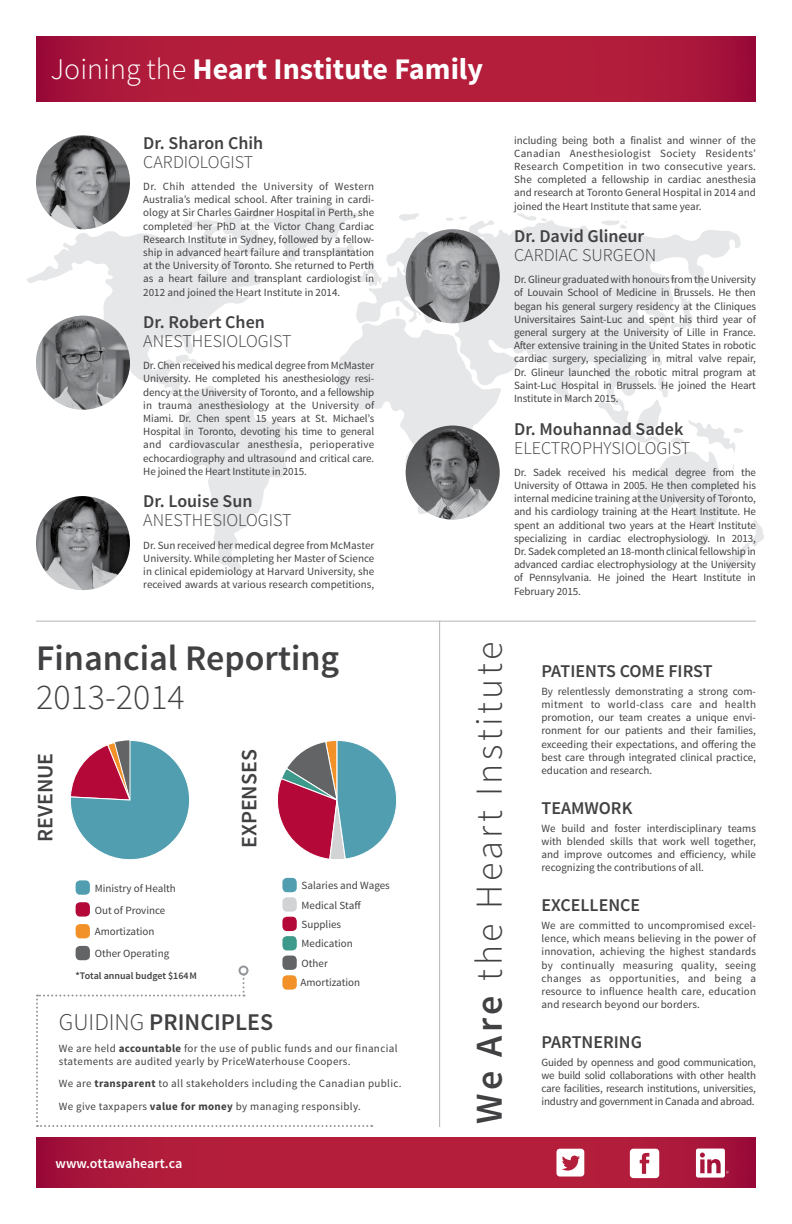
<style>
.page{position:relative;width:792px;height:1224px;background:#fff}
.page>*{position:absolute;margin:0;border:0;box-sizing:border-box;transform-origin:0 0}
.t1{font:300 38px "Source Sans Pro";letter-spacing:.09em;color:#414042}
.t2{font:600 36px "Source Sans Pro";color:#414042}
.t3{font:300 36px "Source Sans Pro";color:#414042}
.t4{font:700 30px "Source Sans Pro";color:#fff}
.t5{font:600 24px "Source Sans Pro";color:#414042}
.t6{font:600 22px "Source Sans Pro";color:#414042}
.t7{font:600 18px "Source Sans Pro";color:#414042}
.t8{font:300 18px "Source Sans Pro";color:#414042}
.t9{font:600 14px "Source Sans Pro";color:#fff}
.t10{font:11px/13.2px "Source Sans Pro";color:#414042;text-align:justify}
.t11{font:11px/13.2px "Source Sans Pro";letter-spacing:.03em;color:#414042}
.t12{font:600 10px "Source Sans Pro";color:#414042}
.s1{font-weight:300}
.s2{font-weight:700}
.s3{font-weight:600}
</style>
<div class="page">
<svg style="left:36px;top:1137px;width:720px;height:51px;background:#af1b3b"></svg>
<svg style="left:630px;top:1149px;width:29px;height:29px"></svg>
<svg style="left:556px;top:1149px;width:28px;height:28px"></svg>
<svg style="left:696px;top:1149px;width:33px;height:29px"></svg>
<svg style="left:181px;top:401px;width:113px;height:170px"></svg>
<svg style="left:27px;top:225px;width:223px;height:176px"></svg>
<svg style="left:175px;top:354px;width:40px;height:18px"></svg>
<svg style="left:336px;top:343px;width:164px;height:171px"></svg>
<svg style="left:182px;top:205px;width:178px;height:81px"></svg>
<svg style="left:354px;top:220px;width:387px;height:224px;fill:#e6e7e8"></svg>
<svg style="left:445px;top:217px;width:22px;height:4px"></svg>
<svg style="left:516px;top:213px;width:32px;height:9px"></svg>
<svg style="left:601px;top:220px;width:27px;height:9px"></svg>
<div style="left:657px;top:358px;width:5px;height:8px;background:#e6e7e8;border-radius:50%"></div>
<svg style="left:637px;top:375px;width:127px;height:199px"></svg>
<svg style="left:398px;top:213px;width:21px;height:8px"></svg>
<img style="left:36px;top:135px;width:94px;height:94px;border-radius:47px">
<img style="left:36px;top:316px;width:94px;height:94px;border-radius:47px">
<img style="left:36px;top:496px;width:94px;height:94px;border-radius:47px">
<img style="left:406px;top:229px;width:94px;height:94px;border-radius:47px">
<img style="left:406px;top:426px;width:94px;height:94px;border-radius:47px">
<svg style="left:36px;top:36px;width:720px;height:65px;background:#af1a3a"></svg>
<div style="left:282px;top:878px;width:15px;height:14px;background:#509eb0;border-radius:4px"></div>
<div style="left:282px;top:897px;width:15px;height:15px;background:#d1d3d4;border-radius:4px"></div>
<div style="left:282px;top:956px;width:15px;height:14px;background:#636466;border-radius:4px"></div>
<div style="left:282px;top:936px;width:15px;height:14px;background:#3d998b;border-radius:4px"></div>
<div style="left:282px;top:917px;width:15px;height:14px;background:#b30838;border-radius:4px"></div>
<div style="left:76px;top:880px;width:14px;height:15px;background:#509eb0;border-radius:4px"></div>
<div style="left:76px;top:902px;width:14px;height:15px;background:#b30838;border-radius:4px"></div>
<div style="left:76px;top:946px;width:14px;height:14px;background:#636466;border-radius:4px"></div>
<div style="left:76px;top:924px;width:14px;height:14px;background:#f29128;border-radius:4px"></div>
<hr style="left:439px;top:621px;width:1px;height:506px;background:#b1b4b6">
<hr style="left:36px;top:621px;width:720px;height:1px;background:#b1b4b6">
<svg style="left:36px;top:975px;width:336px;height:152px"></svg>
<div style="left:239px;top:966px;width:10px;height:10px;border:2px solid #939598;border-radius:50%"></div>
<svg style="left:70px;top:740px;width:120px;height:120px;background:#6d889b"></svg>
<svg style="left:277px;top:740px;width:120px;height:119px"></svg>
<h3 class="t4" style="left:50px;top:50px;width:434px"><span class="s1">Joining the</span> Heart Institute Family</h3>
<h3 class="t7" style="left:143px;top:131px;width:121px">Dr. Sharon Chih</h3>
<h3 class="t8" style="left:143px;top:151px;width:112px">CARDIOLOGIST</h3>
<p class="t10" style="left:143px;top:180px;width:233px">Dr. Chih attended the University of Western Australia’s medical school. After training in cardi&shy;ology at Sir Charles Gairdner Hospital in Perth, she completed her PhD at the Victor Chang Cardiac Research Institute in Sydney, followed by a fellow&shy;ship in advanced heart failure and transplantation at the University of Toronto. She returned to Perth as a heart failure and transplant cardiologist in 2012 and joined the Heart Institute in 2014.</p>
<h3 class="t7" style="left:143px;top:311px;width:123px">Dr. Robert Chen</h3>
<h3 class="t8" style="left:143px;top:330px;width:150px">ANESTHESIOLOGIST</h3>
<p class="t10" style="left:143px;top:359px;width:233px">Dr. Chen received his medical degree from McMaster University. He completed his anesthesiology resi&shy;dency at the University of Toronto, and a fellowship in trauma anesthesiology at the University of Miami. Dr. Chen spent 15 years at St. Michael’s Hospital in Toronto, devoting his time to general and cardiovascular anesthesia, perioperative echocardiography and ultrasound and critical care.<br>He joined the Heart Institute in 2015.</p>
<h3 class="t7" style="left:143px;top:490px;width:111px">Dr. Louise Sun</h3>
<h3 class="t8" style="left:143px;top:509px;width:150px">ANESTHESIOLOGIST</h3>
<p class="t10" style="left:143px;top:539px;width:233px">Dr. Sun received her medical degree from McMaster University. While completing her Master of Science in clinical epidemiology at Harvard University, she received awards at various research competitions,</p>
<h2 class="t2" style="left:36px;top:635px;width:305px">Financial Reporting</h2>
<h2 class="t3" style="left:36px;top:675px;width:150px">2013-2014</h2>
<h3 class="t6" style="left:31px;top:842px;width:91px;rotate:-90deg">REVENUE</h3>
<p class="t10" style="left:95px;top:877px;width:83px;line-height:21.8px">Ministry of Health<br>Out of Province</p>
<p class="t10" style="left:95px;top:947px;width:76px">Other Operating</p>
<p class="t10" style="left:95px;top:925px;width:61px">Amortization</p>
<p class="t12" style="left:76px;top:970px;width:123px">*Total annual budget $164M</p>
<h3 class="t6" style="left:235px;top:848px;width:100px;rotate:-90deg">EXPENSES</h3>
<p class="t10" style="left:302px;top:876px;width:90px;line-height:19.4px">Salaries and Wages<br>Medical Staff</p>
<p class="t10" style="left:302px;top:918px;width:41px">Supplies</p>
<p class="t10" style="left:302px;top:937px;width:53px">Medication</p>
<p class="t10" style="left:302px;top:957px;width:28px">Other</p>
<p class="t10" style="left:300px;top:976px;width:61px">Amortization</p>
<h3 class="t5" style="left:59px;top:1007px;width:216px"><span class="s1">GUIDING</span> PRINCIPLES</h3>
<p class="t11" style="left:59px;top:1042px;width:340px">We are held <span class="s2">accountable</span> for the use of public funds and our financial statements are audited yearly by PriceWaterhouse Coopers.</p>
<p class="t11" style="left:59px;top:1073px;width:344px;line-height:22.2px">We are <span class="s2">transparent</span> to all stakeholders including the Canadian public.<br>We give taxpapers <span class="s2">value for money</span> by managing responsibly.</p>
<p class="t9" style="left:56px;top:1154px;width:128px">www.ottawaheart.ca</p>
<p class="t10" style="left:514px;top:133px;width:243px">including being both a finalist and winner of the Canadian Anesthesiologist Society Residents’ Research Competition in two consecutive years.<br>She completed a fellowship in cardiac anesthesia and research at Toronto General Hospital in 2014 and joined the Heart Institute that same year.</p>
<h3 class="t7" style="left:514px;top:225px;width:132px">Dr. David Glineur</h3>
<h3 class="t8" style="left:514px;top:244px;width:144px">CARDIAC SURGEON</h3>
<p class="t10" style="left:514px;top:273px;width:243px">Dr. Glineur graduated with honours from the University of Louvain School of Medicine in Brussels. He then began his general surgery residency at the Cliniques Universitaires Saint-Luc and spent his third year of general surgery at the University of Lille in France.<br>After extensive training in the United States in robotic cardiac surgery, specializing in mitral valve repair, Dr. Glineur launched the robotic mitral program at Saint-Luc Hospital in Brussels. He joined the Heart Institute in March 2015.</p>
<h3 class="t7" style="left:514px;top:417px;width:171px">Dr. Mouhannad Sadek</h3>
<h3 class="t8" style="left:514px;top:437px;width:178px">ELECTROPHYSIOLOGIST</h3>
<p class="t10" style="left:514px;top:466px;width:243px">Dr. Sadek received his medical degree from the University of Ottawa in 2005. He then completed his internal medicine training at the University of Toronto, and his cardiology training at the Heart Institute. He spent an additional two years at the Heart Institute specializing in cardiac electrophysiology. In 2013, Dr. Sadek completed an 18-month clinical fellowship in advanced cardiac electrophysiology at the University of Pennsylvania. He joined the Heart Institute in February 2015.</p>
<h1 class="t1" style="left:466px;top:1124px;width:484px;rotate:-90deg"><span class="s3">We Are</span> the Heart Institute</h1>
<h3 class="t7" style="left:542px;top:660px;width:172px">PATIENTS COME FIRST</h3>
<p class="t10" style="left:542px;top:685px;width:216px">By relentlessly demonstrating a strong com&shy;mitment to world-class care and health promotion, our team creates a unique envi&shy;ronment for our patients and their families, exceeding their expectations, and offering the best care through integrated clinical practice, education and research.</p>
<h3 class="t7" style="left:542px;top:797px;width:92px">TEAMWORK</h3>
<p class="t10" style="left:542px;top:822px;width:216px">We build and foster interdisciplinary teams with blended skills that work well together, and improve outcomes and efficiency, while recognizing the contributions of all.</p>
<h3 class="t7" style="left:542px;top:894px;width:100px">EXCELLENCE</h3>
<p class="t10" style="left:542px;top:919px;width:216px">We are committed to uncompromised excel&shy;lence, which means believing in the power of innovation, achieving the highest standards by continually measuring quality, seeing changes as opportunities, and being a resource to influence health care, education and research beyond our borders.</p>
<h3 class="t7" style="left:542px;top:1031px;width:102px">PARTNERING</h3>
<p class="t10" style="left:542px;top:1056px;width:216px">Guided by openness and good communication, we build solid collaborations with other health care facilities, research institutions, universities, industry and government in Canada and abroad.</p>
</div>
